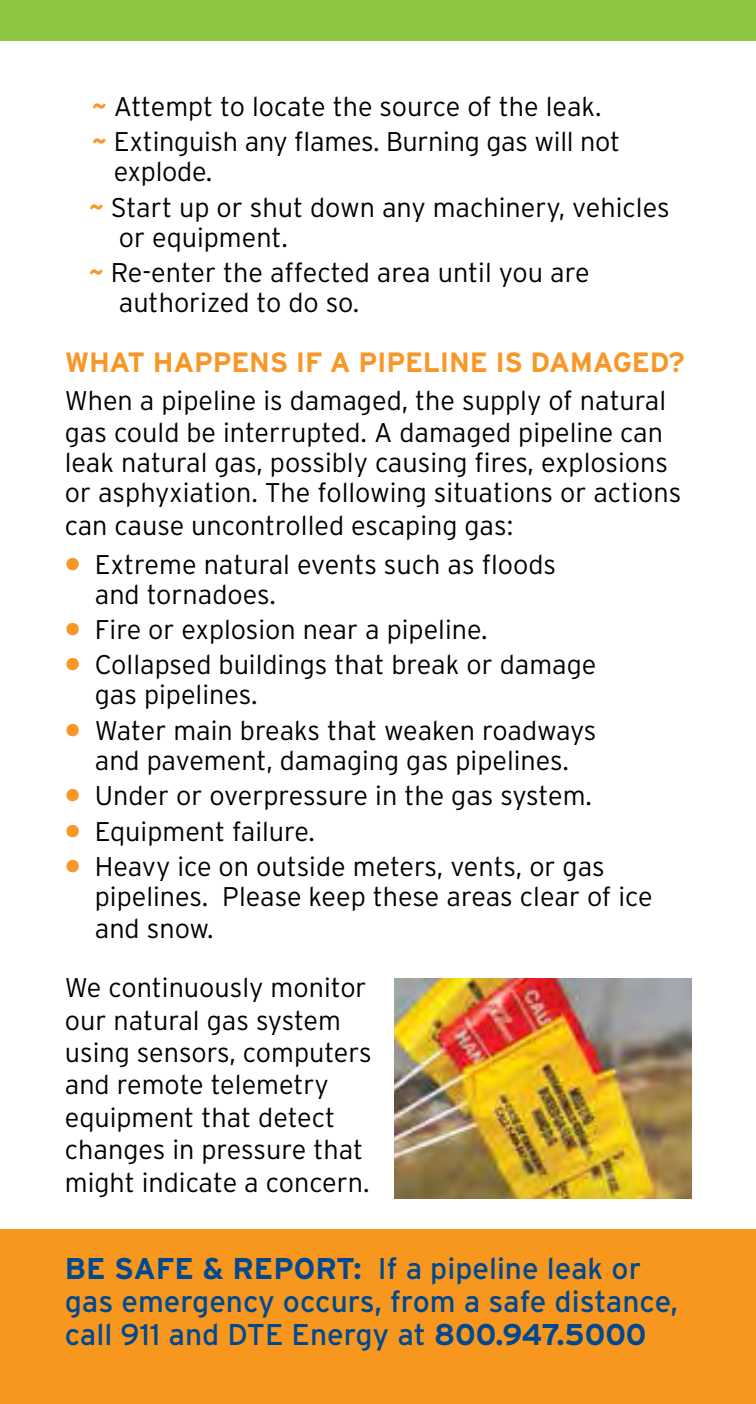
<style>
.page{position:relative;width:756px;height:1404px;background:#fff}
.page>*{position:absolute;margin:0;border:0;box-sizing:border-box;transform-origin:0 0}
.t1{font:30px/33px "Interstate";color:#004990}
.t2{font:700 27.9px "Interstate";letter-spacing:-.01em;color:#f89728}
.t3{font:300 27px/31.2px "Interstate";color:#000}
.s1{font-weight:700;color:#f89728}
.s2{font-weight:900;color:#f89728}
.s3{font-weight:700}
</style>
<div class="page">
<img style="left:394px;top:978px;width:298px;height:221px">
<div style="left:0;top:0;width:756px;height:40px;background:#8dc63f"></div>
<div style="left:0;top:1229px;width:756px;height:175px;background:#f8971d"></div>
<p class="t3" style="left:92px;top:89px;width:530px;line-height:35.4px"><span class="s1">~</span> Attempt to locate the source of the leak. <span class="s1">~</span> Extinguish any flames. Burning gas will not</p>
<p class="t3" style="left:89px;top:154px;width:582px;line-height:35.4px;text-indent:25px">explode.<br><span class="s1">~</span> Start up or shut down any machinery, vehicles</p>
<p class="t3" style="left:89px;top:219px;width:502px;line-height:35.4px;text-indent:30px">or equipment.<br><span class="s1">~</span> Re-enter the affected area until you are</p>
<p class="t3" style="left:119px;top:287px;width:242px">authorized to do so.</p>
<p class="t2" style="left:65px;top:345px;width:621px">WHAT HAPPENS IF A PIPELINE IS DAMAGED?</p>
<p class="t3" style="left:65px;top:385px;width:618px">When a pipeline is damaged, the supply of natural gas could be interrupted. A damaged pipeline can leak natural gas, possibly causing fires, explosions or asphyxiation. The following situations or actions can cause uncontrolled escaping gas:</p>
<p class="t3" style="left:95px;top:549px;width:463px;line-height:30px;text-indent:-30px"><span class="s2">•</span> Extreme natural events such as floods and tornadoes.</p>
<p class="t3" style="left:65px;top:614px;width:424px"><span class="s2">•</span> Fire or explosion near a pipeline.</p>
<p class="t3" style="left:95px;top:650px;width:503px;line-height:30px;text-indent:-30px"><span class="s2">•</span> Collapsed buildings that break or damage gas pipelines.</p>
<p class="t3" style="left:65px;top:715px;width:533px;line-height:30px;text-align:center"><span class="s2">•</span> Water main breaks that weaken roadways and pavement, damaging gas pipelines.</p>
<p class="t3" style="left:65px;top:780px;width:529px"><span class="s2">•</span> Under or overpressure in the gas system.</p>
<p class="t3" style="left:65px;top:815px;width:252px"><span class="s2">•</span> Equipment failure.</p>
<p class="t3" style="left:95px;top:851px;width:560px;text-indent:-30px"><span class="s2">•</span> Heavy ice on outside meters, vents, or gas pipelines. Please keep these areas clear of ice and snow.</p>
<p class="t3" style="left:65px;top:971px;width:308px;line-height:32.4px">We continuously monitor our natural gas system using sensors, computers and remote telemetry equipment that detect changes in pressure that might indicate a concern.</p>
<p class="t1" style="left:65px;top:1252px;width:615px"><span class="s3">BE SAFE &amp; REPORT:</span> If a pipeline leak or gas emergency occurs, from a safe distance, call 911 and DTE Energy at <span class="s3">800.947.5000</span></p>
</div>
